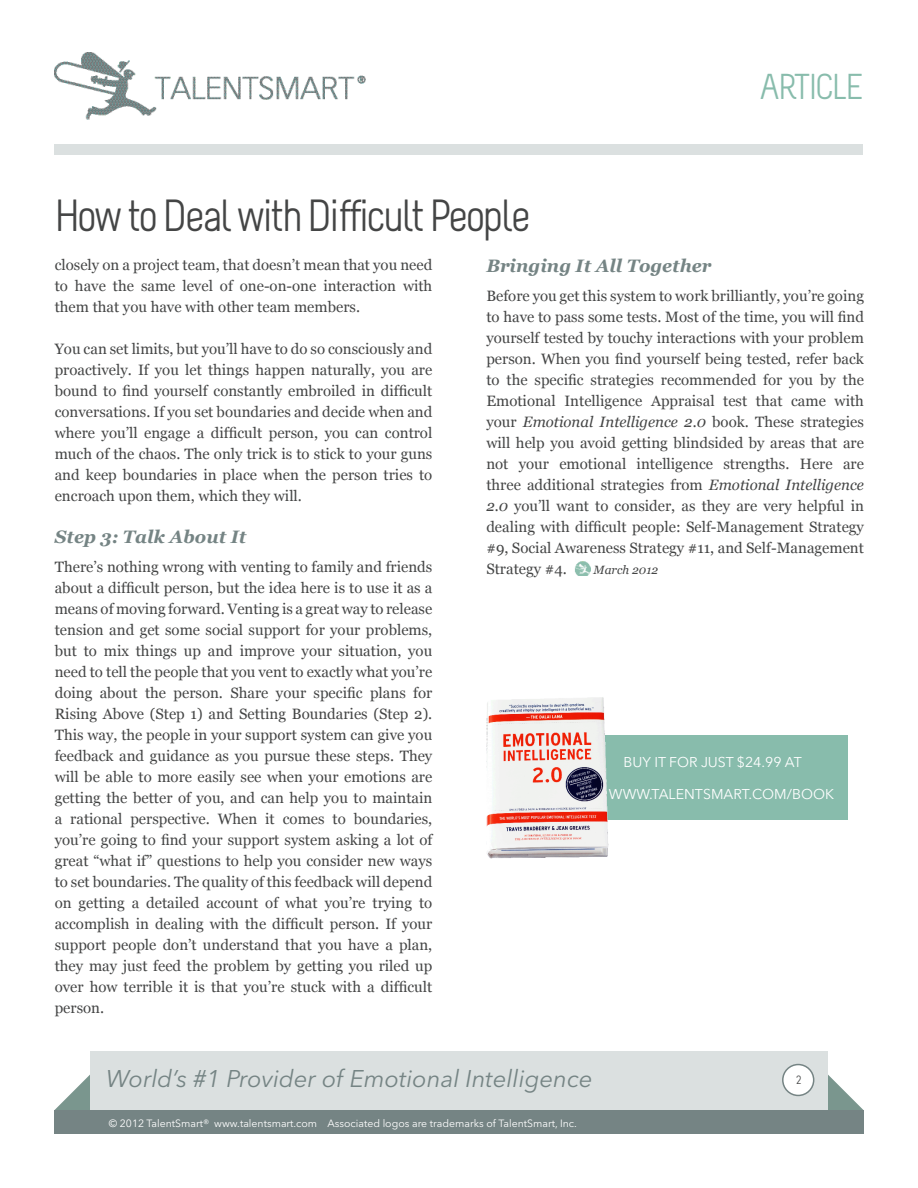
<style>
.page{position:relative;width:918px;height:1188px;background:#fff}
.page>*{position:absolute;margin:0;border:0;box-sizing:border-box;transform-origin:0 0}
.MAIN_HEADING{font:45px "Melbourne";letter-spacing:-.05em;color:#444545}
.t1{font:36px "Melbourne";letter-spacing:-.05em;color:#88bcac}
.t2{font:italic 24px "Avenir Next LT Pro";color:#758484}
.BODY_COPY{font:italic 700 18px "Georgia";color:#758484}
.BODY_COPY-2{font:15px/21px "Georgia";color:#444545;text-align:justify}
.SUBHEADING{font:15px/21px "Georgia";color:#444545;text-align:justify}
.t3{font:14.1px "Avenir Next LT Pro";color:#fff}
.SUBHEADING-2{font:italic 12px "Georgia";color:#444545}
.Page_Number{font:12px "Melbourne";color:#444545}
.SUBHEADING-3{font:10.5px "Avenir Next LT Pro";color:#fff}
.s1{font-style:italic}
</style>
<div class="page">
<div style="left:55px;top:144px;width:808px;height:11px;background:#dbe0e0"></div>
<img style="left:54px;top:52px;width:311px;height:67px">
<img style="left:575px;top:562px;width:15px;height:13px">
<div style="left:510px;top:736px;width:338px;height:84px;background:#88bcac"></div>
<img style="left:486px;top:697px;width:123px;height:162px">
<div style="left:90px;top:1051px;width:738px;height:75px;background:#dbe0e0"></div>
<svg style="left:54px;top:1075px;width:36px;height:36px"></svg>
<svg style="left:828px;top:1075px;width:36px;height:36px"></svg>
<div style="left:54px;top:1111px;width:810px;height:23px;background:#758484"></div>
<div style="left:783px;top:1065px;width:31px;height:30px;background:#fff;border-radius:50%"></div>
<div style="left:782px;top:1064px;width:32px;height:32px;border:2px solid #758484;border-radius:50%"></div>
<p class="MAIN_HEADING" style="left:55px;top:192px;width:478px">How to Deal with Difficult People</p>
<p class="t1" style="left:759px;top:68px;width:106px">ARTICLE</p>
<p class="BODY_COPY-2" style="left:55px;top:255px;width:379px">closely on a project team, that doesn’t mean that you need to have the same level of one-on-one interaction with them that you have with other team members.</p>
<p class="BODY_COPY-2" style="left:55px;top:339px;width:379px">You can set limits, but you’ll have to do so consciously and proactively. If you let things happen naturally, you are bound to find yourself constantly embroiled in difficult conversations. If you set boundaries and decide when and where you’ll engage a difficult person, you can control much of the chaos. The only trick is to stick to your guns and keep boundaries in place when the person tries to encroach upon them, which they will.</p>
<p class="BODY_COPY" style="left:55px;top:525px;width:193px">Step 3: Talk About It</p>
<p class="BODY_COPY-2" style="left:55px;top:556px;width:379px">There’s nothing wrong with venting to family and friends about a difficult person, but the idea here is to use it as a means of moving forward. Venting is a great way to release tension and get some social support for your problems, but to mix things up and improve your situation, you need to tell the people that you vent to exactly what you’re doing about the person. Share your specific plans for Rising Above (Step 1) and Setting Boundaries (Step 2).<br>This way, the people in your support system can give you feedback and guidance as you pursue these steps. They will be able to more easily see when your emotions are getting the better of you, and can help you to maintain a rational perspective. When it comes to boundaries, you’re going to find your support system asking a lot of great “what if” questions to help you consider new ways to set boundaries. The quality of this feedback will depend on getting a detailed account of what you’re trying to accomplish in dealing with the difficult person. If your support people don’t understand that you have a plan, they may just feed the problem by getting you riled up over how terrible it is that you’re stuck with a difficult person.</p>
<p class="BODY_COPY" style="left:486px;top:254px;width:227px">Bringing It All Together</p>
<p class="SUBHEADING" style="left:486px;top:286px;width:379px">Before you get this system to work brilliantly, you’re going to have to pass some tests. Most of the time, you will find yourself tested by touchy interactions with your problem person. When you find yourself being tested, refer back to the specific strategies recommended for you by the Emotional Intelligence Appraisal test that came with your <span class="s1">Emotional Intelligence 2.0</span> book. These strategies will help you avoid getting blindsided by areas that are not your emotional intelligence strengths. Here are three additional strategies from <span class="s1">Emotional Intelligence 2.0</span> you’ll want to consider, as they are very helpful in dealing with difficult people: Self-Management Strategy #9, Social Awareness Strategy #11, and Self-Management Strategy #4.</p>
<p class="SUBHEADING-2" style="left:594px;top:562px;width:66px">March 2012</p>
<p class="t3" style="left:624px;top:754px;width:180px">BUY IT FOR JUST $24.99 AT</p>
<p class="t3" style="left:609px;top:786px;width:226px">WWW.TALENTSMART.COM/BOOK</p>
<p class="t2" style="left:106px;top:1064px;width:488px">World’s #1 Provider of Emotional Intelligence</p>
<p class="Page_Number" style="left:796px;top:1074px;width:7px">2</p>
<p class="SUBHEADING-3" style="left:109px;top:1117px;width:470px">© 2012 TalentSmart® www.talentsmart.com Associated logos are trademarks of TalentSmart, Inc.</p>
</div>
